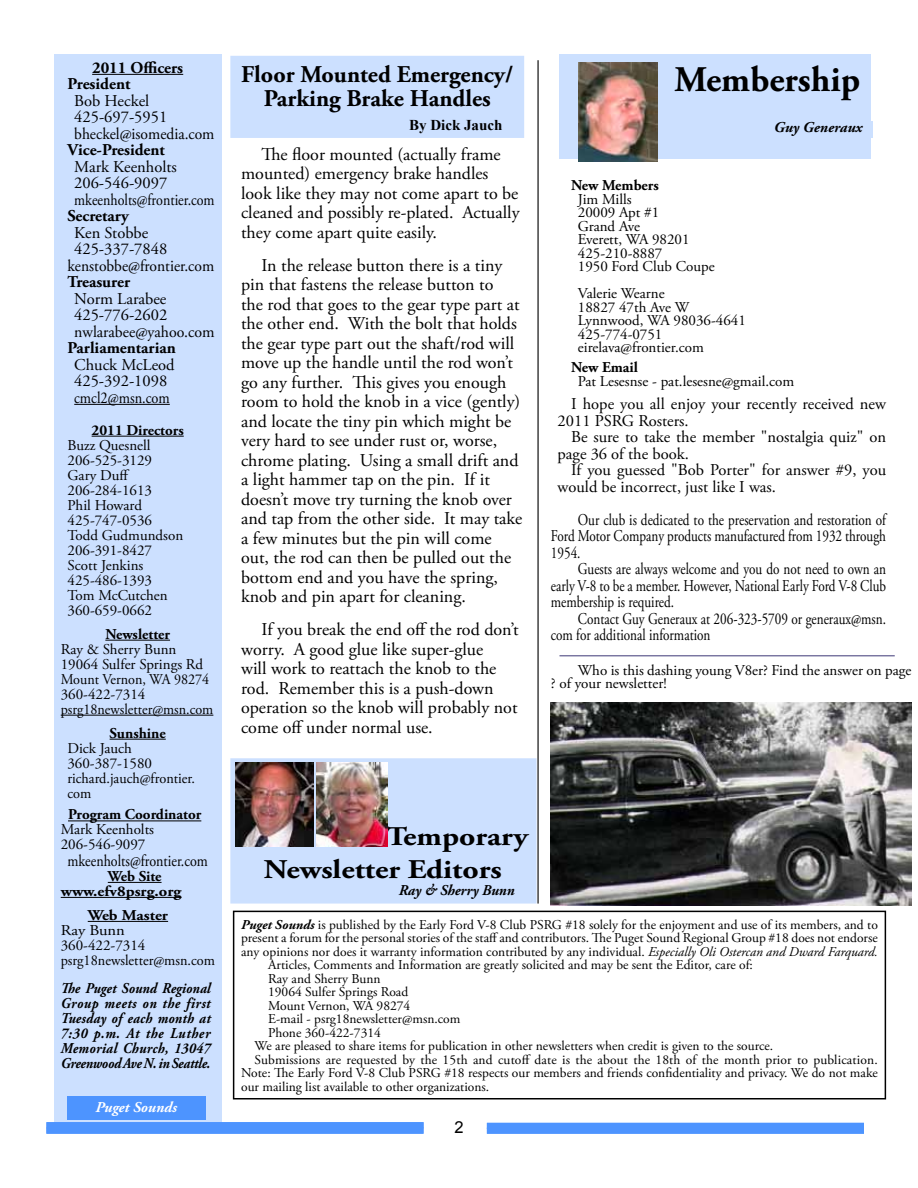
<style>
.page{position:relative;width:918px;height:1188px;background:#fff}
.page>*{position:absolute;margin:0;border:0;box-sizing:border-box;transform-origin:0 0}
.t1{font:700 36px "Adobe Garamond Pro";color:#000}
.t2{font:700 27px/33px "Adobe Garamond Pro";color:#000;scale:1.17 1}
.t3{font:700 24px/24px "Adobe Garamond Pro";color:#000;text-align:center}
.t4{font:18px/19.5px "Adobe Garamond Pro";color:#000}
.t5{font:16.5px/16.5px "Adobe Garamond Pro";color:#000}
.t6{font:16.5px/16.5px "Adobe Garamond Pro";color:#000;text-align:justify;scale:.8 1}
.t7{font:700 16.5px/16.5px "Adobe Garamond Pro";color:#000}
.t8{font:16.5px "Adobe Garamond Pro";color:#000;scale:.85 1}
.t9{font:16.5px "Adobe Garamond Pro";color:#000;scale:.94 1}
.t10{font:16.5px "Arial";color:#000}
.t11{font:15px/15px "Adobe Garamond Pro";color:#000}
.t12{font:italic 700 15px/15px "Adobe Garamond Pro";color:#000;text-align:justify;scale:.9 1}
.t13{font:700 15px/15px "Adobe Garamond Pro";color:#000}
.t14{font:15px/15px "Adobe Garamond Pro";color:#000;scale:1.1 1}
.t15{font:italic 700 15px "Adobe Garamond Pro";color:#000;scale:.96 1}
.t16{font:italic 700 15px "Adobe Garamond Pro";color:#fff}
.t17{font:italic 700 15px "Adobe Garamond Pro";color:#000}
.t18{font:700 15px "Times New Roman";color:#000}
.t19{font:700 15px "Adobe Garamond Pro";color:#000;scale:1.1 1}
.t20{font:13.5px "Adobe Garamond Pro";color:#000}
.s1{font-weight:700;font-style:italic}
.s2{font-style:italic}
</style>
<div class="page">
<div style="left:54px;top:54px;width:167px;height:363px;background:#cce0ff"></div>
<hr style="left:92px;top:74px;width:91px;height:1px;background:#000">
<hr style="left:74px;top:404px;width:96px;height:1px;background:#000">
<div style="left:54px;top:417px;width:167px;height:708px;background:#cce0ff"></div>
<hr style="left:92px;top:436px;width:92px;height:1px;background:#000">
<hr style="left:105px;top:640px;width:65px;height:1px;background:#000">
<hr style="left:61px;top:715px;width:152px;height:1px;background:#000">
<hr style="left:110px;top:739px;width:56px;height:1px;background:#000">
<hr style="left:68px;top:821px;width:133px;height:1px;background:#000">
<hr style="left:108px;top:882px;width:54px;height:1px;background:#000">
<hr style="left:61px;top:897px;width:120px;height:1px;background:#000">
<hr style="left:88px;top:921px;width:80px;height:1px;background:#000">
<div style="left:67px;top:1096px;width:139px;height:24px;background:#4d94ff"></div>
<div style="left:46px;top:1128px;width:378px;height:6px;background:#4d94ff"></div>
<div style="left:46px;top:1122px;width:378px;height:6px;background:#4d94ff"></div>
<div style="left:487px;top:1128px;width:377px;height:6px;background:#4d94ff"></div>
<div style="left:487px;top:1123px;width:377px;height:6px;background:#4d94ff"></div>
<hr style="left:537px;top:60px;width:2px;height:844px;background:#000">
<div style="left:233px;top:911px;width:653px;height:189px;border:2px solid #000"></div>
<div style="left:231px;top:759px;width:305px;height:144px;background:#cce0ff"></div>
<div style="left:230px;top:758px;width:307px;height:146px;border:2px solid #cce0ff"></div>
<img style="left:235px;top:763px;width:78px;height:83px">
<img style="left:317px;top:763px;width:70px;height:83px">
<div style="left:560px;top:54px;width:311px;height:105px;background:#cce0ff"></div>
<div style="left:715px;top:121px;width:158px;height:17px;background:#cce0ff"></div>
<img style="left:578px;top:63px;width:79px;height:98px">
<div style="left:231px;top:57px;width:292px;height:80px;background:#cce0ff"></div>
<div style="left:230px;top:56px;width:294px;height:82px;border:2px solid #cce0ff"></div>
<img style="left:551px;top:702px;width:360px;height:204px">
<hr style="left:560px;top:655px;width:335px;height:1px;background:#524e86">
<p class="t7" style="left:68px;top:60px;width:117px;text-indent:25px">2011 Officers<br>President</p>
<p class="t5" style="left:74px;top:93px;width:142px">Bob Heckel<br>425-697-5951 bheckel@isomedia.com</p>
<p class="t7" style="left:68px;top:142px;width:99px">Vice-President</p>
<p class="t5" style="left:74px;top:159px;width:142px">Mark Keenholts<br>206-546-9097 mkeenholts@frontier.com</p>
<p class="t7" style="left:68px;top:208px;width:63px">Secretary</p>
<p class="t5" style="left:74px;top:225px;width:76px">Ken Stobbe</p>
<p class="t5" style="left:74px;top:241px;width:95px">425-337-7848</p>
<p class="t9" style="left:68px;top:256px;width:158px">kenstobbe@frontier.com</p>
<p class="t7" style="left:68px;top:274px;width:64px">Treasurer</p>
<p class="t5" style="left:74px;top:291px;width:142px">Norm Larabee<br>425-776-2602 nwlarabee@yahoo.com</p>
<p class="t7" style="left:68px;top:340px;width:110px">Parliamentarian</p>
<p class="t5" style="left:74px;top:357px;width:102px">Chuck McLeod<br>425-392-1098 cmcl2@msn.com</p>
<p class="t13" style="left:92px;top:423px;width:94px">2011 Directors</p>
<p class="t11" style="left:68px;top:438px;width:117px">Buzz Quesnell<br>206-525-3129<br>Gary Duff<br>206-284-1613<br>Phil Howard<br>425-747-0536<br>Todd Gudmundson<br>206-391-8427<br>Scott Jenkins<br>425-486-1393<br>Tom McCutchen<br>360-659-0662</p>
<p class="t13" style="left:105px;top:627px;width:66px">Newsletter</p>
<p class="t11" style="left:61px;top:642px;width:154px">Ray &amp; Sherry Bunn<br>19064 Sulfer Springs Rd<br>Mount Vernon, WA 98274<br>360-422-7314 psrg18newsletter@msn.com</p>
<p class="t13" style="left:110px;top:726px;width:58px">Sunshine</p>
<p class="t11" style="left:67px;top:741px;width:129px">Dick Jauch<br>360-387-1580 richard.jauch@frontier. com</p>
<p class="t13" style="left:68px;top:807px;width:135px">Program Coordinator</p>
<p class="t11" style="left:61px;top:823px;width:95px">Mark Keenholts<br>206-546-9097</p>
<p class="t8" style="left:68px;top:851px;width:167px">mkeenholts@frontier.com</p>
<p class="t13" style="left:61px;top:869px;width:122px;text-indent:47px">Web Site www.efv8psrg.org</p>
<p class="t19" style="left:88px;top:906px;width:75px">Web Master</p>
<p class="t14" style="left:61px;top:923px;width:142px">Ray Bunn<br>360-422-7314 psrg18newsletter@msn.com</p>
<p class="t12" style="left:61px;top:981px;width:168px">The Puget Sound Regional Group meets on the first Tuesday of each month at 7:30 p.m. At the Luther Memorial Church, 13047<br>Greenwood Ave N. in Seattle.</p>
<p class="t16" style="left:95px;top:1098px;width:83px">Puget Sounds</p>
<h3 class="t3" style="left:241px;top:62px;width:274px">Floor Mounted Emergency/<br>Parking Brake Handles</h3>
<p class="t18" style="left:409px;top:114px;width:95px">By Dick Jauch</p>
<p class="t4" style="left:241px;top:145px;width:280px;text-indent:20px">The floor mounted (actually frame mounted) emergency brake handles look like they may not come apart to be cleaned and possibly re-plated. Actually they come apart quite easily.</p>
<p class="t4" style="left:241px;top:256px;width:283px;text-indent:20px">In the release button there is a tiny pin that fastens the release button to<br>the rod that goes to the gear type part at the other end. With the bolt that holds the gear type part out the shaft/rod will move up the handle until the rod won’t go any further. This gives you enough room to hold the knob in a vice (gently) and locate the tiny pin which might be very hard to see under rust or, worse, chrome plating. Using a small drift and a light hammer tap on the pin. If it doesn’t move try turning the knob over and tap from the other side. It may take a few minutes but the pin will come out, the rod can then be pulled out the bottom end and you have the spring, knob and pin apart for cleaning.</p>
<p class="t4" style="left:241px;top:620px;width:279px;text-indent:20px">If you break the end off the rod don’t worry. A good glue like super-glue<br>will work to reattach the knob to the rod. Remember this is a push-down operation so the knob will probably not come off under normal use.</p>
<h1 class="t1" style="left:674px;top:59px;width:188px">Membership</h1>
<p class="t17" style="left:774px;top:119px;width:90px">Guy Generaux</p>
<p class="t13" style="left:571px;top:178px;width:89px">New Members</p>
<p class="t11" style="left:578px;top:193px;width:138px;line-height:13.5px">Jim Mills<br>20009 Apt #1<br>Grand Ave<br>Everett, WA 98201<br>425-210-8887<br>1950 Ford Club Coupe</p>
<p class="t11" style="left:578px;top:287px;width:169px;line-height:13.5px">Valerie Wearne<br>18827 47th Ave W<br>Lynnwood, WA 98036-4641<br>425-774-0751 eirelava@frontier.com</p>
<p class="t13" style="left:571px;top:360px;width:68px">New Email</p>
<p class="t11" style="left:578px;top:374px;width:218px">Pat Lesesnse - pat.lesesne@gmail.com</p>
<p class="t5" style="left:558px;top:396px;width:330px;text-indent:13px">I hope you all enjoy your recently received new<br>2011 PSRG Rosters.</p>
<p class="t5" style="left:558px;top:429px;width:330px;text-indent:13px">Be sure to take the member "nostalgia quiz" on page 36 of the book.</p>
<p class="t5" style="left:558px;top:462px;width:330px;text-indent:13px">If you guessed "Bob Porter" for answer #9, you would be incorrect, just like I was.</p>
<p class="t6" style="left:551px;top:512px;width:421px;text-indent:27px">Our club is dedicated to the preservation and restoration of Ford Motor Company products manufactured from 1932 through 1954.</p>
<p class="t6" style="left:551px;top:561px;width:421px;text-indent:27px">Guests are always welcome and you do not need to own an early V-8 to be a member. However, National Early Ford V-8 Club membership is required.</p>
<p class="t6" style="left:551px;top:611px;width:421px;text-indent:27px">Contact Guy Generaux at 206-323-5709 or generaux@msn. com for additional information</p>
<p class="t11" style="left:551px;top:664px;width:362px;line-height:13.5px;text-indent:27px">Who is this dashing young V8er? Find the answer on page ? of your newsletter!</p>
<h2 class="t2" style="left:264px;top:820px;width:228px;text-indent:123px">Temporary<br>Newsletter Editors</h2>
<p class="t15" style="left:399px;top:881px;width:122px">Ray &amp; Sherry Bunn</p>
<p class="t20" style="left:241px;top:916px;width:638px"><span class="s1">Puget Sounds</span> is published by the Early Ford V-8 Club PSRG #18 solely for the enjoyment and use of its members, and to</p>
<p class="t20" style="left:241px;top:930px;width:638px">present a forum for the personal stories of the staff and contributors. The Puget Sound Regional Group #18 does not endorse</p>
<p class="t20" style="left:241px;top:943px;width:638px">any opinions nor does it warranty information contributed by any individual. <span class="s2">Especially Oli Ostercan and Dward Farquard.</span></p>
<p class="t20" style="left:268px;top:957px;width:486px">Articles, Comments and Information are greatly solicited and may be sent the Editor, care of:</p>
<p class="t20" style="left:268px;top:970px;width:114px">Ray and Sherry Bunn</p>
<p class="t20" style="left:268px;top:984px;width:142px">19064 Sulfer Springs Road</p>
<p class="t20" style="left:268px;top:997px;width:144px">Mount Vernon, WA 98274</p>
<p class="t20" style="left:268px;top:1011px;width:194px">E-mail - psrg18newsletter@msn.com</p>
<p class="t20" style="left:268px;top:1024px;width:114px">Phone 360-422-7314</p>
<p class="t20" style="left:255px;top:1038px;width:520px">We are pleased to share items for publication in other newsletters when credit is given to the source.</p>
<p class="t20" style="left:255px;top:1051px;width:625px">Submissions are requested by the 15th and cutoff date is the about the 18th of the month prior to publication.</p>
<p class="t20" style="left:241px;top:1065px;width:638px">Note: The Early Ford V-8 Club PSRG #18 respects our members and friends confidentiality and privacy. We do not make</p>
<p class="t20" style="left:241px;top:1078px;width:250px">our mailing list available to other organizations.</p>
<p class="t10" style="left:454px;top:1117px;width:11px">2</p>
</div>
